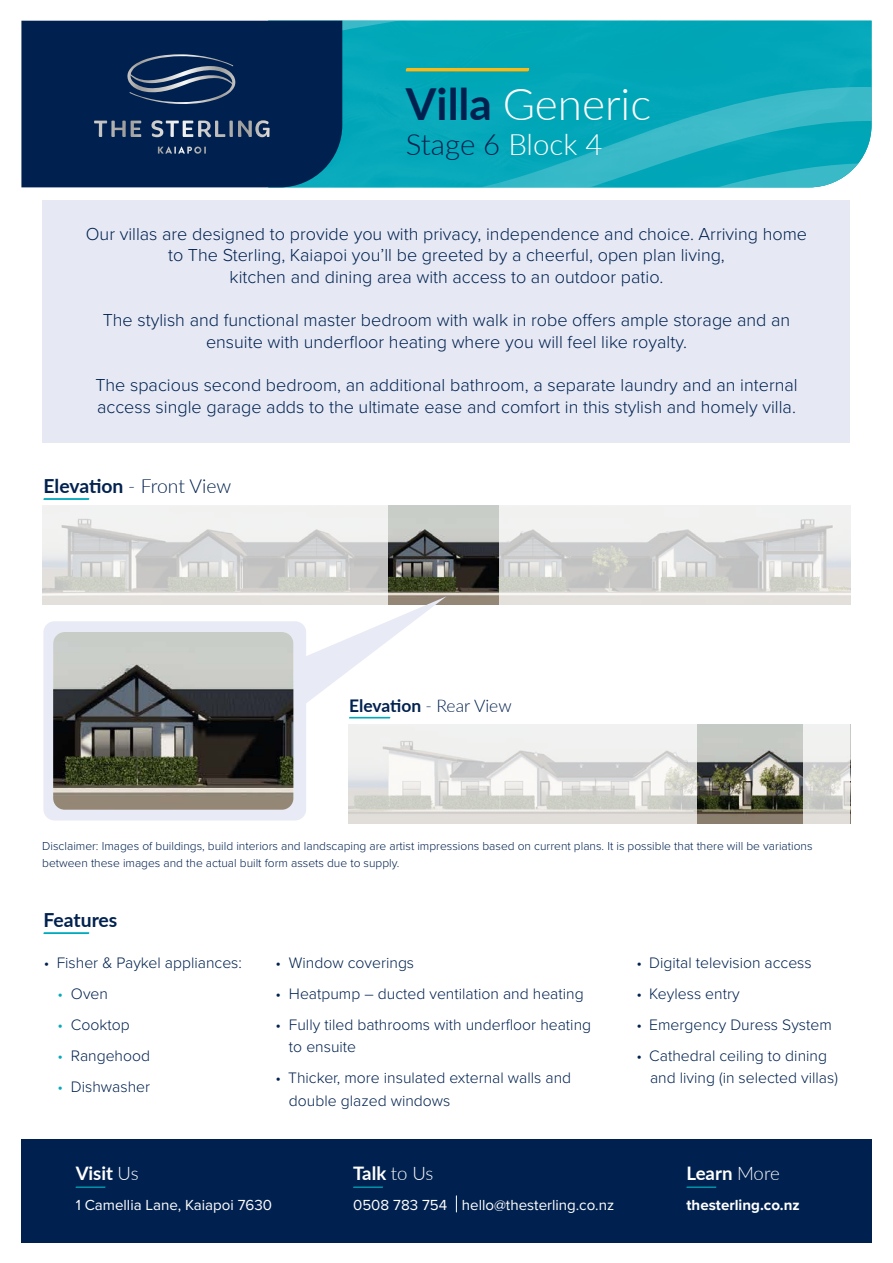
<style>
.page{position:relative;width:893px;height:1263px;background:#fff}
.page>*{position:absolute;margin:0;border:0;box-sizing:border-box;transform-origin:0 0}
.t1{font:300 44.1px "Lato";color:#fff}
.t2{font:300 29.4px "Lato";color:#00214f}
.t3{font:300 19.35px "Lato";color:#00214f}
.t4{font:700 19.35px "Lato";color:#00214f}
.t5{font:700 18.6px "Lato";color:#fff}
.t6{font:300 18px/21.6px "Proxima Nova";color:#00214f;text-align:center}
.t7{font:700 17.4px "Lato";letter-spacing:-.005em;color:#00214f}
.t8{font:300 15.75px/22.5px "Proxima Nova";color:#00214f}
.t9{font:15.15px "Proxima Nova";color:#fff}
.t10{font:700 15.15px "Proxima Nova";color:#fff}
.BODY_TEXT{font:300 12px/16.5px "Proxima Nova";color:#00214f}
.s1{font-weight:700;color:#00214f}
.s2{color:#fff}
.s3{font-weight:700}
.s4{font-weight:300}
.s5{color:#00aabc}
</style>
<div class="page">
<svg style="left:342px;top:21px;width:529px;height:166px;background:#0daabb"></svg>
<div style="left:21px;top:21px;width:321px;height:166px;background:#00214f"></div>
<svg style="left:158px;top:147px;width:48px;height:7px"></svg>
<svg style="left:127px;top:54px;width:108px;height:50px;background:#2b4568"></svg>
<svg style="left:94px;top:120px;width:176px;height:17px;background:#495d79"></svg>
<svg style="left:406px;top:68px;width:123px;height:3px"></svg>
<div style="left:21px;top:1140px;width:850px;height:103px;background:#00214f"></div>
<svg style="left:353px;top:1186px;width:30px;height:2px"></svg>
<svg style="left:76px;top:1186px;width:29px;height:2px"></svg>
<svg style="left:686px;top:1186px;width:30px;height:2px"></svg>
<svg style="left:456px;top:1196px;width:1px;height:16px"></svg>
<img style="left:388px;top:505px;width:111px;height:100px">
<svg style="left:42px;top:498px;width:346px;height:107px"></svg>
<svg style="left:499px;top:505px;width:352px;height:100px"></svg>
<div style="left:43px;top:621px;width:263px;height:199px;background:#e8eaf5;border-radius:11px"></div>
<svg style="left:276px;top:596px;width:170px;height:112px"></svg>
<div style="left:43px;top:200px;width:807px;height:242px;background:#e6e9f4"></div>
<svg style="left:44px;top:932px;width:45px;height:2px"></svg>
<svg style="left:44px;top:498px;width:45px;height:2px"></svg>
<svg style="left:349px;top:717px;width:41px;height:1px"></svg>
<img style="left:53px;top:632px;width:240px;height:178px">
<img style="left:697px;top:724px;width:106px;height:99px">
<svg style="left:803px;top:724px;width:47px;height:100px"></svg>
<svg style="left:348px;top:724px;width:349px;height:100px"></svg>
<h1 class="t1" style="left:406px;top:73px;width:247px"><span class="s1">Villa</span> Generic</h1>
<h2 class="t2" style="left:406px;top:124px;width:198px">Stage 6 <span class="s2">Block 4</span></h2>
<p class="t6" style="left:86px;top:222px;width:723px">Our villas are designed to provide you with privacy, independence and choice. Arriving home to The Sterling, Kaiapoi you’ll be greeted by a cheerful, open plan living,<br>kitchen and dining area with access to an outdoor patio.</p>
<p class="t6" style="left:103px;top:308px;width:689px">The stylish and functional master bedroom with walk in robe offers ample storage and an ensuite with underfloor heating where you will feel like royalty.</p>
<p class="t6" style="left:95px;top:373px;width:704px;text-align:left">The spacious second bedroom, an additional bathroom, a separate laundry and an internal access single garage adds to the ultimate ease and comfort in this stylish and homely villa.</p>
<p class="t3" style="left:44px;top:472px;width:189px"><span class="s3">Elevation</span> - Front View</p>
<p class="t7" style="left:349px;top:693px;width:164px">Elevation <span class="s4">- Rear View</span></p>
<p class="BODY_TEXT" style="left:42px;top:837px;width:772px">Disclaimer: Images of buildings, build interiors and landscaping are artist impressions based on current plans. It is possible that there will be variations between these images and the actual built form assets due to supply.</p>
<p class="t4" style="left:44px;top:905px;width:75px">Features</p>
<p class="t8" style="left:44px;top:950px;width:199px">• Fisher &amp; Paykel appliances:</p>
<p class="t8" style="left:57px;top:981px;width:52px"><span class="s5">•</span> Oven</p>
<p class="t8" style="left:57px;top:1012px;width:74px"><span class="s5">•</span> Cooktop</p>
<p class="t8" style="left:57px;top:1043px;width:94px"><span class="s5">•</span> Rangehood</p>
<p class="t8" style="left:57px;top:1074px;width:94px"><span class="s5">•</span> Dishwasher</p>
<p class="t8" style="left:275px;top:950px;width:140px">• Window coverings</p>
<p class="t8" style="left:275px;top:981px;width:310px">• Heatpump – ducted ventilation and heating</p>
<p class="t8" style="left:289px;top:1012px;width:304px;text-indent:-14px">• Fully tiled bathrooms with underfloor heating to ensuite</p>
<p class="t8" style="left:289px;top:1066px;width:284px;text-indent:-14px">• Thicker, more insulated external walls and double glazed windows</p>
<p class="t8" style="left:637px;top:950px;width:177px">• Digital television access</p>
<p class="t8" style="left:637px;top:981px;width:105px">• Keyless entry</p>
<p class="t8" style="left:637px;top:1012px;width:197px">• Emergency Duress System</p>
<p class="t8" style="left:650px;top:1043px;width:189px;text-indent:-14px">• Cathedral ceiling to dining and living (in selected villas)</p>
<p class="t5" style="left:76px;top:1160px;width:64px">Visit <span class="s4">Us</span></p>
<p class="t5" style="left:353px;top:1160px;width:82px">Talk <span class="s4">to Us</span></p>
<p class="t5" style="left:686px;top:1160px;width:95px">Learn <span class="s4">More</span></p>
<p class="t9" style="left:76px;top:1193px;width:198px">1 Camellia Lane, Kaiapoi 7630</p>
<p class="t9" style="left:353px;top:1193px;width:263px">0508 783 754 hello@thesterling.co.nz</p>
<p class="t10" style="left:686px;top:1193px;width:115px">thesterling.co.nz</p>
</div>
